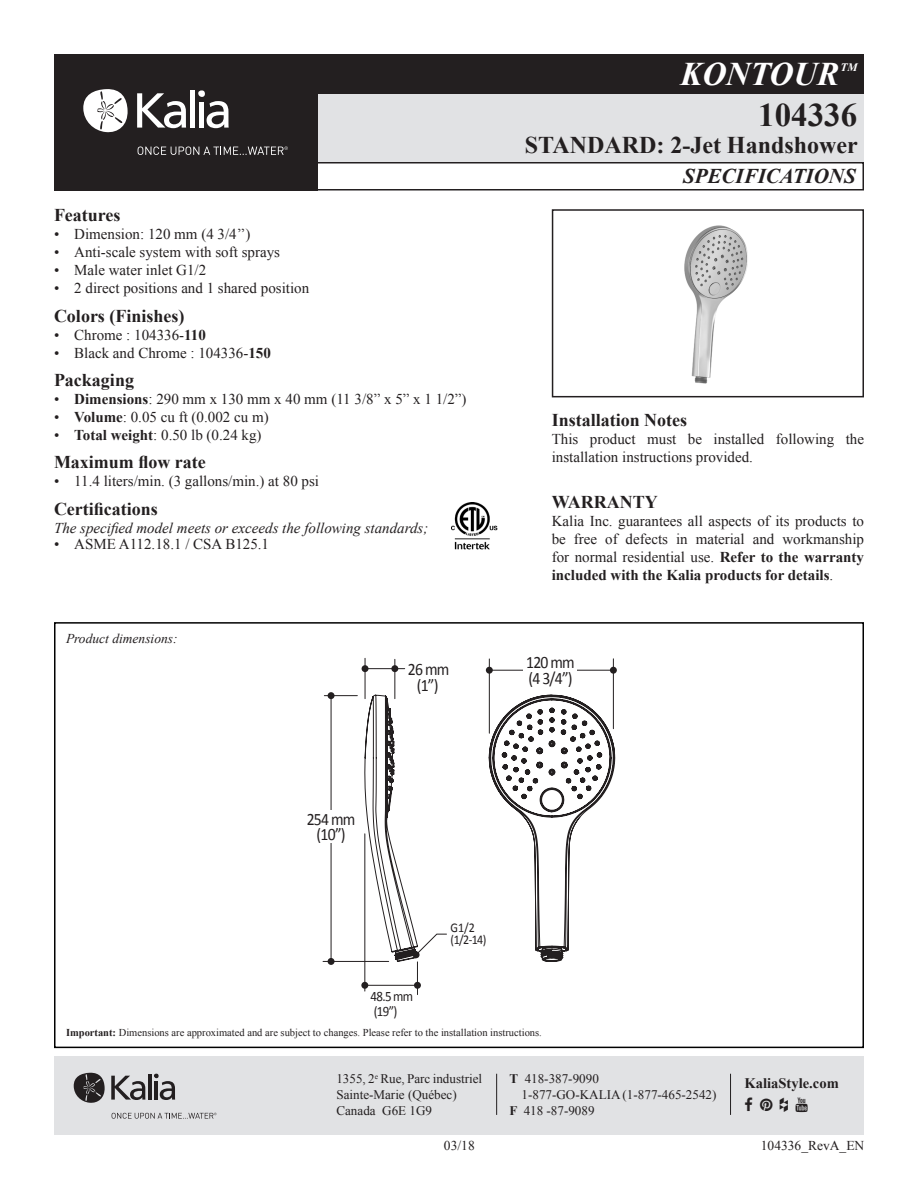
<style>
.page{position:relative;width:918px;height:1188px;background:#fff}
.page>*{position:absolute;margin:0;border:0;box-sizing:border-box;transform-origin:0 0}
.t1{font:italic 700 33px "Times New Roman";color:#fff}
.t2{font:700 33px "Times New Roman";color:#231f20}
.t3{font:700 24px "Times New Roman";color:#231f20}
.t4{font:italic 700 21px "Times New Roman";color:#231f20}
.Spec-Description_Tit{font:700 18px "Times New Roman";color:#231f20}
.t5{font:17.4px/15.5px "Calibri";letter-spacing:-.05em;color:#231f20;text-align:center;scale:.9 1}
.Spec-Description__FR{font:15px "Times New Roman";color:#231f20}
.Spec-Description_nor{font:15px/18px "Times New Roman";color:#231f20}
.Spec-Description_nor-2{font:italic 15px "Times New Roman";color:#231f20}
.t6{font:700 14.55px "Times New Roman";color:#231f20}
.t7{font:14.4px/14.4px "Calibri";color:#231f20;scale:.9 1}
.t8{font:13.5px "Times New Roman";color:#231f20}
.Spec-Description_nor-3{font:italic 13.5px "Times New Roman";color:#231f20}
.t9{font:13.35px/12.3px "Calibri";color:#231f20;scale:.9 1}
.t10{font:13.05px/16px "Times New Roman";color:#231f20}
.t11{font:italic 700 11.4px "Times New Roman";color:#fff}
.Spec-Description_nor-4{font:10.5px "Times New Roman";color:#231f20}
.s1{font-weight:700}
</style>
<div class="page">
<div style="left:54px;top:54px;width:810px;height:40px;background:#231f20"></div>
<div style="left:240px;top:94px;width:624px;height:68px;background:#e1e2e4"></div>
<div style="left:240px;top:162px;width:624px;height:28px;border:2px solid #231f20"></div>
<div style="left:54px;top:54px;width:263px;height:136px;background:#231f20"></div>
<svg style="left:83px;top:89px;width:45px;height:44px"></svg>
<div style="left:190px;top:90px;width:5px;height:38px;background:#fff"></div>
<div style="left:199px;top:102px;width:5px;height:26px;background:#fff"></div>
<div style="left:198px;top:90px;width:7px;height:7px;background:#fff;border-radius:50%"></div>
<svg style="left:137px;top:93px;width:49px;height:35px"></svg>
<svg style="left:207px;top:101px;width:22px;height:27px"></svg>
<svg style="left:138px;top:146px;width:150px;height:9px"></svg>
<div style="left:54px;top:1056px;width:810px;height:78px;background:#e1e2e4"></div>
<svg style="left:74px;top:1073px;width:31px;height:30px"></svg>
<hr style="left:148px;top:1074px;width:4px;height:26px;background:#231f20">
<svg style="left:111px;top:1076px;width:34px;height:24px"></svg>
<svg style="left:154px;top:1074px;width:21px;height:26px"></svg>
<svg style="left:112px;top:1113px;width:105px;height:6px"></svg>
<hr style="left:496px;top:1074px;width:1px;height:41px;background:#231f20">
<hr style="left:730px;top:1074px;width:1px;height:41px;background:#231f20">
<img style="left:684px;top:225px;width:64px;height:159px">
<div style="left:552px;top:209px;width:312px;height:188px;border:2px solid #231f20"></div>
<svg style="left:489px;top:695px;width:126px;height:267px"></svg>
<svg style="left:364px;top:695px;width:83px;height:267px"></svg>
<hr style="left:323px;top:961px;width:66px;height:1px;background:#231f20">
<hr style="left:331px;top:696px;width:1px;height:265px;background:#231f20">
<div style="left:328px;top:692px;width:7px;height:7px;background:#231f20;border-radius:50%"></div>
<div style="left:328px;top:958px;width:7px;height:7px;background:#231f20;border-radius:50%"></div>
<hr style="left:324px;top:695px;width:33px;height:1px;background:#231f20">
<div style="left:305px;top:811px;width:53px;height:32px;background:#fff"></div>
<hr style="left:417px;top:962px;width:1px;height:33px;background:#231f20">
<hr style="left:365px;top:985px;width:52px;height:1px;background:#231f20">
<div style="left:361px;top:982px;width:7px;height:7px;background:#231f20;border-radius:50%"></div>
<div style="left:414px;top:982px;width:7px;height:7px;background:#231f20;border-radius:50%"></div>
<hr style="left:365px;top:834px;width:1px;height:157px;background:#231f20">
<hr style="left:613px;top:659px;width:1px;height:70px;background:#231f20">
<hr style="left:489px;top:670px;width:124px;height:1px;background:#231f20">
<div style="left:486px;top:667px;width:7px;height:7px;background:#231f20;border-radius:50%"></div>
<div style="left:610px;top:667px;width:7px;height:7px;background:#231f20;border-radius:50%"></div>
<hr style="left:489px;top:659px;width:1px;height:74px;background:#231f20">
<div style="left:524px;top:654px;width:53px;height:32px;background:#fff"></div>
<hr style="left:395px;top:659px;width:1px;height:40px;background:#231f20">
<hr style="left:365px;top:668px;width:30px;height:1px;background:#231f20">
<div style="left:362px;top:665px;width:7px;height:7px;background:#231f20;border-radius:50%"></div>
<div style="left:391px;top:665px;width:7px;height:7px;background:#231f20;border-radius:50%"></div>
<hr style="left:365px;top:658px;width:1px;height:41px;background:#231f20">
<div style="left:54px;top:622px;width:810px;height:426px;border:2px solid #000"></div>
<img style="left:451px;top:502px;width:47px;height:48px">
<h1 class="t1" style="left:680px;top:51px;width:160px">KONTOUR</h1>
<p class="t11" style="left:841px;top:60px;width:19px">TM</p>
<h1 class="t2" style="left:758px;top:92px;width:101px">104336</h1>
<h2 class="t3" style="left:525px;top:128px;width:334px">STANDARD: 2-Jet Handshower</h2>
<p class="Spec-Description_Tit" style="left:54px;top:203px;width:68px">Features</p>
<p class="Spec-Description__FR" style="left:54px;top:224px;width:198px">• Dimension: 120 mm (4 3/4’’)</p>
<p class="Spec-Description__FR" style="left:54px;top:242px;width:228px">• Anti-scale system with soft sprays</p>
<p class="Spec-Description__FR" style="left:54px;top:260px;width:154px">• Male water inlet G1/2</p>
<p class="Spec-Description__FR" style="left:54px;top:278px;width:257px">• 2 direct positions and 1 shared position</p>
<p class="Spec-Description_Tit" style="left:54px;top:303px;width:132px">Colors (Finishes)</p>
<p class="Spec-Description__FR" style="left:54px;top:325px;width:153px">• Chrome : 104336-<span class="s1">110</span></p>
<p class="Spec-Description__FR" style="left:54px;top:343px;width:218px">• Black and Chrome : 104336-<span class="s1">150</span></p>
<p class="Spec-Description_Tit" style="left:54px;top:368px;width:82px">Packaging</p>
<p class="Spec-Description__FR" style="left:54px;top:389px;width:414px">• <span class="s1">Dimensions</span>: 290 mm x 130 mm x 40 mm (11 3/8” x 5” x 1 1/2”)</p>
<p class="Spec-Description__FR" style="left:54px;top:407px;width:216px">• <span class="s1">Volume</span>: 0.05 cu ft (0.002 cu m)</p>
<p class="Spec-Description__FR" style="left:54px;top:425px;width:209px">• <span class="s1">Total weight</span>: 0.50 lb (0.24 kg)</p>
<p class="Spec-Description_Tit" style="left:54px;top:450px;width:153px">Maximum flow rate</p>
<p class="Spec-Description__FR" style="left:54px;top:471px;width:267px">• 11.4 liters/min. (3 gallons/min.) at 80 psi</p>
<p class="Spec-Description_Tit" style="left:54px;top:496px;width:105px">Certifications</p>
<p class="Spec-Description_nor-2" style="left:54px;top:517px;width:376px">The specified model meets or exceeds the following standards;</p>
<p class="Spec-Description__FR" style="left:54px;top:534px;width:217px">• ASME A112.18.1 / CSA B125.1</p>
<p class="Spec-Description_nor-3" style="left:66px;top:630px;width:113px">Product dimensions:</p>
<p class="t5" style="left:408px;top:662px;width:48px">26 mm (1”)</p>
<h3 class="t4" style="left:683px;top:162px;width:174px">SPECIFICATIONS</h3>
<p class="Spec-Description_Tit" style="left:552px;top:407px;width:137px">Installation Notes</p>
<p class="Spec-Description_nor" style="left:552px;top:429px;width:314px">This product must be installed following the installation instructions provided.</p>
<p class="Spec-Description_Tit" style="left:552px;top:490px;width:107px">WARRANTY</p>
<p class="Spec-Description_nor" style="left:552px;top:512px;width:314px;text-align:justify">Kalia Inc. guarantees all aspects of its products to be free of defects in material and workmanship for normal residential use. <span class="s1">Refer to the warranty included with the Kalia products for details</span>.</p>
<p class="t5" style="left:526px;top:655px;width:56px;text-align:left">120 mm (4 3/4”)</p>
<p class="t5" style="left:307px;top:811px;width:56px">254 mm (10”)</p>
<p class="t7" style="left:371px;top:989px;width:49px">48.5 mm (19”)</p>
<p class="t9" style="left:451px;top:921px;width:41px">G1/2 (1/2-14)</p>
<p class="Spec-Description_nor-4" style="left:66px;top:1026px;width:477px"><span class="s1">Important:</span> Dimensions are approximated and are subject to changes. Please refer to the installation instructions.</p>
<p class="t10" style="left:336px;top:1070px;width:147px">1355, 2<sup>e</sup> Rue, Parc industriel<br>Sainte-Marie (Québec)<br>Canada G6E 1G9</p>
<p class="t10" style="left:510px;top:1070px;width:91px"><span class="s1">T</span> 418-387-9090</p>
<p class="t10" style="left:522px;top:1086px;width:196px">1-877-GO-KALIA (1-877-465-2542)</p>
<p class="t10" style="left:510px;top:1102px;width:87px"><span class="s1">F</span> 418 -87-9089</p>
<p class="t6" style="left:745px;top:1073px;width:96px">KaliaStyle.com</p>
<p class="t8" style="left:444px;top:1137px;width:32px">03/18</p>
<p class="t8" style="left:761px;top:1137px;width:105px">104336_RevA_EN</p>
</div>
